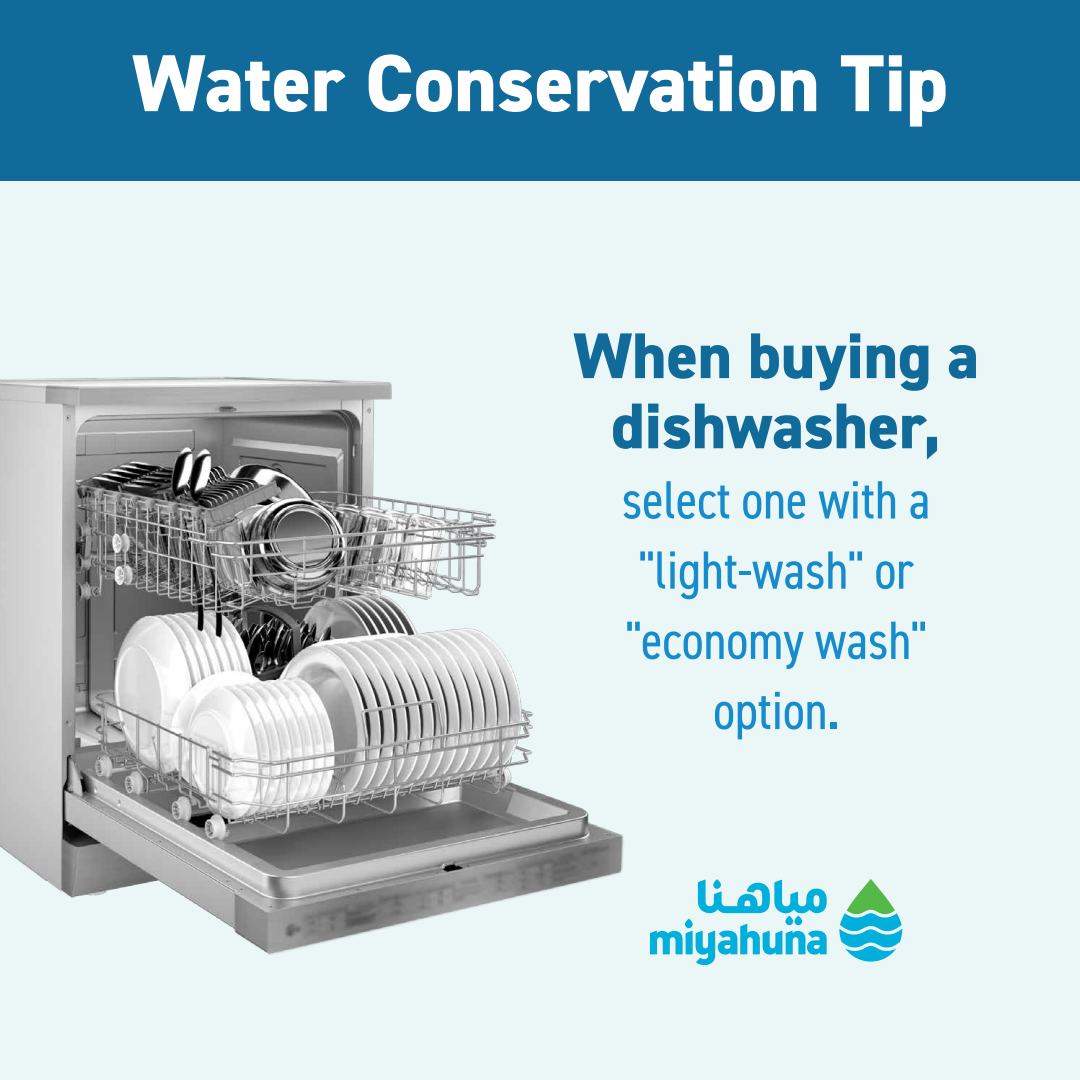
<style>
.page{position:relative;width:1080px;height:1080px;background:#ebf6f7}
.page>*{position:absolute;margin:0;border:0;box-sizing:border-box;transform-origin:0 0}
.t1{font:800 81.1px "DIN2014";color:#fff}
.t2{font:800 64.8px/70.2px "DIN2014";color:#106a9a;text-align:center}
.t3{font:condensed 54px/70.2px "DIN2014";color:#178ccc;text-align:center}
</style>
<div class="page">
<div style="left:0;top:0;width:1080px;height:180px;background:#106a9a"></div>
<div style="left:795px;top:916px;width:7px;height:9px;background:#00afdb;border-radius:4px"></div>
<div style="left:785px;top:916px;width:8px;height:9px;background:#00afdb;border-radius:4px"></div>
<svg style="left:685px;top:919px;width:8px;height:9px"></svg>
<svg style="left:698px;top:880px;width:129px;height:33px"></svg>
<svg style="left:666px;top:924px;width:161px;height:41px"></svg>
<svg style="left:839px;top:879px;width:63px;height:83px"></svg>
<img style="left:0;top:376px;width:666px;height:579px">
<h1 class="t1" style="left:132px;top:29px;width:818px">Water Conservation Tip</h1>
<p class="t2" style="left:573px;top:321px;width:407px">When buying a dishwasher,</p>
<p class="t3" style="left:622px;top:463px;width:310px">select one with a "light-wash" or "economy wash" option.</p>
</div>
